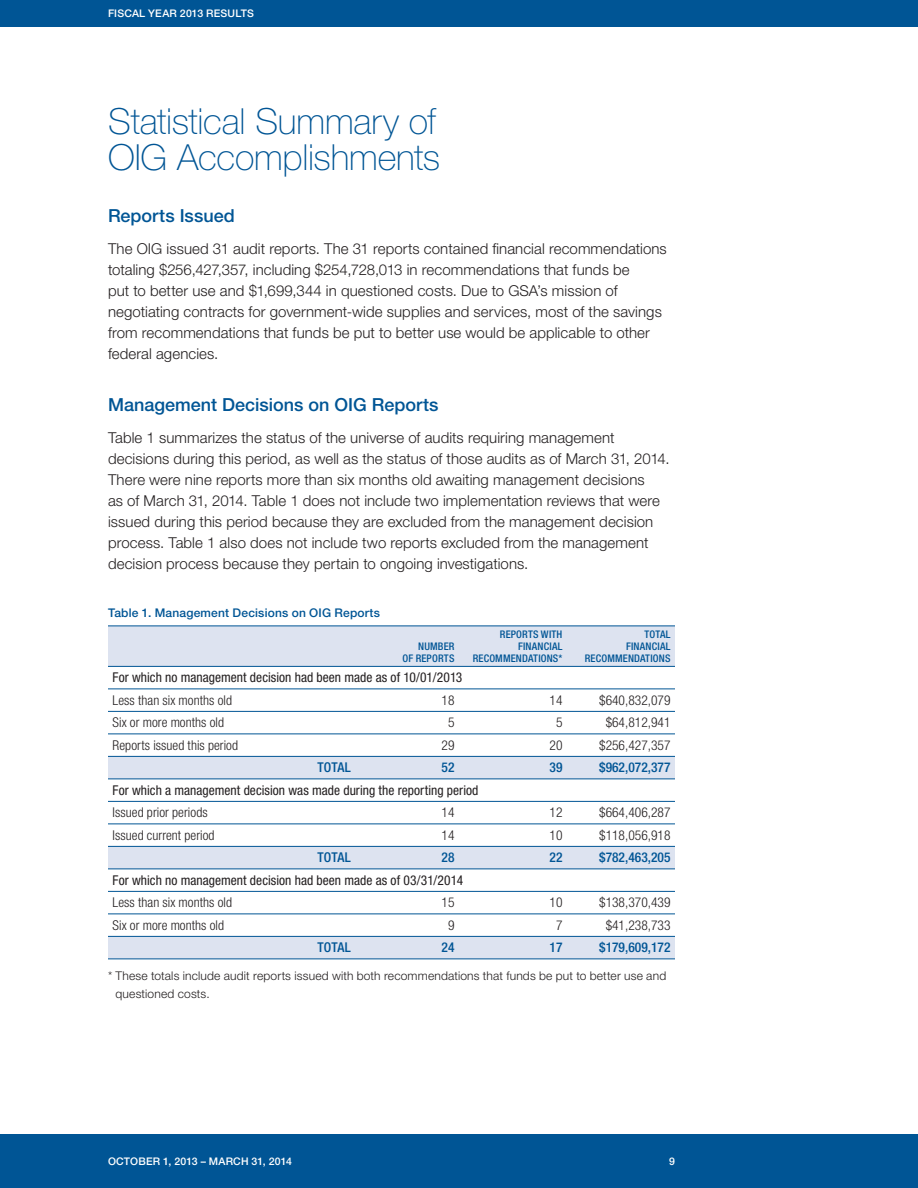
<style>
.page{position:relative;width:918px;height:1188px;background:#fff}
.page>*{position:absolute;margin:0;border:0;box-sizing:border-box;transform-origin:0 0}
._2_subhead{font:100 36px/36px "Helvetica Neue LT Std";letter-spacing:-.005em;color:#005595}
.t1{font:500 18px "Helvetica Neue LT Std";color:#005595}
._3_text{font:300 15px/21px "Helvetica Neue LT Std";letter-spacing:.005em;color:#231f20}
._8_table_text{font:300 condensed 13.5px "Helvetica Neue LT Std";letter-spacing:.005em;color:#231f20}
._8_table_text-2{font:condensed 13.5px "Helvetica Neue LT Std";color:#231f20}
._8_table_text-3{font:500 condensed 13.5px "Helvetica Neue LT Std";color:#005595}
._7_source{font:300 12px/18px "Helvetica Neue LT Std";letter-spacing:.015em;color:#231f20}
.TABLE_caption{font:500 12px "Helvetica Neue LT Std";letter-spacing:.015em;color:#005595}
._9_table_heads{font:500 condensed 10.5px/12px "Helvetica Neue LT Std";letter-spacing:.015em;color:#005595;text-align:right}
.t2{font:500 10.5px "Helvetica Neue LT Std";letter-spacing:.02em;color:#fff}
</style>
<div class="page">
<div style="left:0;top:0;width:918px;height:27px;background:#005595"></div>
<div style="left:0;top:1134px;width:918px;height:54px;background:#005595"></div>
<svg style="left:108px;top:627px;width:567px;height:332px"></svg>
<hr style="left:108px;top:711px;width:243px;height:1px;background:#005595">
<hr style="left:351px;top:711px;width:108px;height:1px;background:#005595">
<hr style="left:459px;top:711px;width:108px;height:1px;background:#005595">
<hr style="left:567px;top:711px;width:108px;height:1px;background:#005595">
<hr style="left:108px;top:626px;width:243px;height:1px;background:#005595">
<hr style="left:351px;top:626px;width:108px;height:1px;background:#005595">
<hr style="left:459px;top:626px;width:108px;height:1px;background:#005595">
<hr style="left:567px;top:626px;width:108px;height:1px;background:#005595">
<hr style="left:108px;top:666px;width:243px;height:1px;background:#005595">
<hr style="left:351px;top:666px;width:108px;height:1px;background:#005595">
<hr style="left:459px;top:666px;width:108px;height:1px;background:#005595">
<hr style="left:567px;top:666px;width:108px;height:1px;background:#005595">
<hr style="left:108px;top:734px;width:243px;height:1px;background:#005595">
<hr style="left:351px;top:734px;width:108px;height:1px;background:#005595">
<hr style="left:459px;top:734px;width:108px;height:1px;background:#005595">
<hr style="left:567px;top:734px;width:108px;height:1px;background:#005595">
<hr style="left:108px;top:756px;width:243px;height:1px;background:#005595">
<hr style="left:351px;top:756px;width:108px;height:1px;background:#005595">
<hr style="left:459px;top:756px;width:108px;height:1px;background:#005595">
<hr style="left:567px;top:756px;width:108px;height:1px;background:#005595">
<hr style="left:108px;top:824px;width:243px;height:1px;background:#005595">
<hr style="left:351px;top:824px;width:108px;height:1px;background:#005595">
<hr style="left:459px;top:824px;width:108px;height:1px;background:#005595">
<hr style="left:567px;top:824px;width:108px;height:1px;background:#005595">
<hr style="left:108px;top:846px;width:243px;height:1px;background:#005595">
<hr style="left:351px;top:846px;width:108px;height:1px;background:#005595">
<hr style="left:459px;top:846px;width:108px;height:1px;background:#005595">
<hr style="left:567px;top:846px;width:108px;height:1px;background:#005595">
<hr style="left:108px;top:914px;width:243px;height:1px;background:#005595">
<hr style="left:351px;top:914px;width:108px;height:1px;background:#005595">
<hr style="left:459px;top:914px;width:108px;height:1px;background:#005595">
<hr style="left:567px;top:914px;width:108px;height:1px;background:#005595">
<hr style="left:108px;top:936px;width:243px;height:1px;background:#005595">
<hr style="left:351px;top:936px;width:108px;height:1px;background:#005595">
<hr style="left:459px;top:936px;width:108px;height:1px;background:#005595">
<hr style="left:567px;top:936px;width:108px;height:1px;background:#005595">
<hr style="left:108px;top:959px;width:243px;height:1px;background:#005595">
<hr style="left:351px;top:959px;width:108px;height:1px;background:#005595">
<hr style="left:459px;top:959px;width:108px;height:1px;background:#005595">
<hr style="left:567px;top:959px;width:108px;height:1px;background:#005595">
<hr style="left:108px;top:689px;width:243px;height:1px;background:#005595">
<hr style="left:351px;top:689px;width:108px;height:1px;background:#005595">
<hr style="left:459px;top:689px;width:108px;height:1px;background:#005595">
<hr style="left:567px;top:689px;width:108px;height:1px;background:#005595">
<hr style="left:108px;top:779px;width:243px;height:1px;background:#005595">
<hr style="left:351px;top:779px;width:108px;height:1px;background:#005595">
<hr style="left:459px;top:779px;width:108px;height:1px;background:#005595">
<hr style="left:567px;top:779px;width:108px;height:1px;background:#005595">
<hr style="left:108px;top:801px;width:243px;height:1px;background:#005595">
<hr style="left:351px;top:801px;width:108px;height:1px;background:#005595">
<hr style="left:459px;top:801px;width:108px;height:1px;background:#005595">
<hr style="left:567px;top:801px;width:108px;height:1px;background:#005595">
<hr style="left:108px;top:869px;width:243px;height:1px;background:#005595">
<hr style="left:351px;top:869px;width:108px;height:1px;background:#005595">
<hr style="left:459px;top:869px;width:108px;height:1px;background:#005595">
<hr style="left:567px;top:869px;width:108px;height:1px;background:#005595">
<hr style="left:108px;top:891px;width:243px;height:1px;background:#005595">
<hr style="left:351px;top:891px;width:108px;height:1px;background:#005595">
<hr style="left:459px;top:891px;width:108px;height:1px;background:#005595">
<hr style="left:567px;top:891px;width:108px;height:1px;background:#005595">
<p class="t2" style="left:108px;top:7px;width:148px">FISCAL YEAR 2013 RESULTS</p>
<p class="_2_subhead" style="left:108px;top:103px;width:334px">Statistical Summary of<br>OIG Accomplishments</p>
<p class="t1" style="left:108px;top:205px;width:128px">Reports Issued</p>
<p class="_3_text" style="left:108px;top:238px;width:560px">The OIG issued 31 audit reports. The 31 reports contained financial recommendations totaling $256,427,357, including $254,728,013 in recommendations that funds be<br>put to better use and $1,699,344 in questioned costs. Due to GSA’s mission of negotiating contracts for government-wide supplies and services, most of the savings from recommendations that funds be put to better use would be applicable to other federal agencies.</p>
<p class="t1" style="left:108px;top:394px;width:332px">Management Decisions on OIG Reports</p>
<p class="_3_text" style="left:108px;top:427px;width:563px">Table 1 summarizes the status of the universe of audits requiring management decisions during this period, as well as the status of those audits as of March 31, 2014.<br>There were nine reports more than six months old awaiting management decisions<br>as of March 31, 2014. Table 1 does not include two implementation reviews that were issued during this period because they are excluded from the management decision process. Table 1 also does not include two reports excluded from the management decision process because they pertain to ongoing investigations.</p>
<p class="TABLE_caption" style="left:108px;top:605px;width:274px">Table 1. Management Decisions on OIG Reports</p>
<p class="_9_table_heads" style="left:403px;top:640px;width:53px">NUMBER<br>OF REPORTS</p>
<p class="_9_table_heads" style="left:473px;top:628px;width:91px">REPORTS WITH<br>FINANCIAL<br>RECOMMENDATIONS*</p>
<p class="_9_table_heads" style="left:585px;top:628px;width:87px">TOTAL<br>FINANCIAL<br>RECOMMENDATIONS</p>
<p class="_8_table_text-2" style="left:112px;top:670px;width:351px">For which no management decision had been made as of 10/01/2013</p>
<p class="_8_table_text" style="left:112px;top:692px;width:121px">Less than six months old</p>
<p class="_8_table_text" style="left:442px;top:692px;width:14px">18</p>
<p class="_8_table_text" style="left:550px;top:692px;width:14px">14</p>
<p class="_8_table_text" style="left:599px;top:692px;width:73px">$640,832,079</p>
<p class="_8_table_text" style="left:112px;top:715px;width:113px">Six or more months old</p>
<p class="_8_table_text" style="left:448px;top:715px;width:8px">5</p>
<p class="_8_table_text" style="left:556px;top:715px;width:8px">5</p>
<p class="_8_table_text" style="left:606px;top:715px;width:66px">$64,812,941</p>
<p class="_8_table_text" style="left:112px;top:737px;width:127px">Reports issued this period</p>
<p class="_8_table_text" style="left:442px;top:737px;width:14px">29</p>
<p class="_8_table_text" style="left:550px;top:737px;width:14px">20</p>
<p class="_8_table_text" style="left:599px;top:737px;width:73px">$256,427,357</p>
<p class="_8_table_text-3" style="left:318px;top:760px;width:35px">TOTAL</p>
<p class="_8_table_text-3" style="left:442px;top:760px;width:14px">52</p>
<p class="_8_table_text-3" style="left:550px;top:760px;width:14px">39</p>
<p class="_8_table_text-3" style="left:599px;top:760px;width:73px">$962,072,377</p>
<p class="_8_table_text-2" style="left:112px;top:782px;width:368px">For which a management decision was made during the reporting period</p>
<p class="_8_table_text" style="left:112px;top:805px;width:97px">Issued prior periods</p>
<p class="_8_table_text" style="left:442px;top:805px;width:14px">14</p>
<p class="_8_table_text" style="left:550px;top:805px;width:14px">12</p>
<p class="_8_table_text" style="left:599px;top:805px;width:73px">$664,406,287</p>
<p class="_8_table_text" style="left:112px;top:827px;width:104px">Issued current period</p>
<p class="_8_table_text" style="left:442px;top:827px;width:14px">14</p>
<p class="_8_table_text" style="left:550px;top:827px;width:14px">10</p>
<p class="_8_table_text" style="left:599px;top:827px;width:73px">$118,056,918</p>
<p class="_8_table_text-3" style="left:318px;top:850px;width:35px">TOTAL</p>
<p class="_8_table_text-3" style="left:442px;top:850px;width:14px">28</p>
<p class="_8_table_text-3" style="left:550px;top:850px;width:14px">22</p>
<p class="_8_table_text-3" style="left:599px;top:850px;width:73px">$782,463,205</p>
<p class="_8_table_text-2" style="left:112px;top:872px;width:352px">For which no management decision had been made as of 03/31/2014</p>
<p class="_8_table_text" style="left:112px;top:895px;width:121px">Less than six months old</p>
<p class="_8_table_text" style="left:442px;top:895px;width:14px">15</p>
<p class="_8_table_text" style="left:550px;top:895px;width:14px">10</p>
<p class="_8_table_text" style="left:599px;top:895px;width:73px">$138,370,439</p>
<p class="_8_table_text" style="left:112px;top:917px;width:113px">Six or more months old</p>
<p class="_8_table_text" style="left:448px;top:917px;width:8px">9</p>
<p class="_8_table_text" style="left:556px;top:917px;width:8px">7</p>
<p class="_8_table_text" style="left:606px;top:917px;width:66px">$41,238,733</p>
<p class="_8_table_text-3" style="left:318px;top:940px;width:35px">TOTAL</p>
<p class="_8_table_text-3" style="left:442px;top:940px;width:14px">24</p>
<p class="_8_table_text-3" style="left:550px;top:940px;width:14px">17</p>
<p class="_8_table_text-3" style="left:599px;top:940px;width:73px">$179,609,172</p>
<p class="_7_source" style="left:116px;top:967px;width:552px;text-indent:-8px">* These totals include audit reports issued with both recommendations that funds be put to better use and questioned costs.</p>
<p class="t2" style="left:108px;top:1155px;width:185px">OCTOBER 1, 2013 – MARCH 31, 2014</p>
<p class="t2" style="left:669px;top:1155px;width:7px">9</p>
</div>
